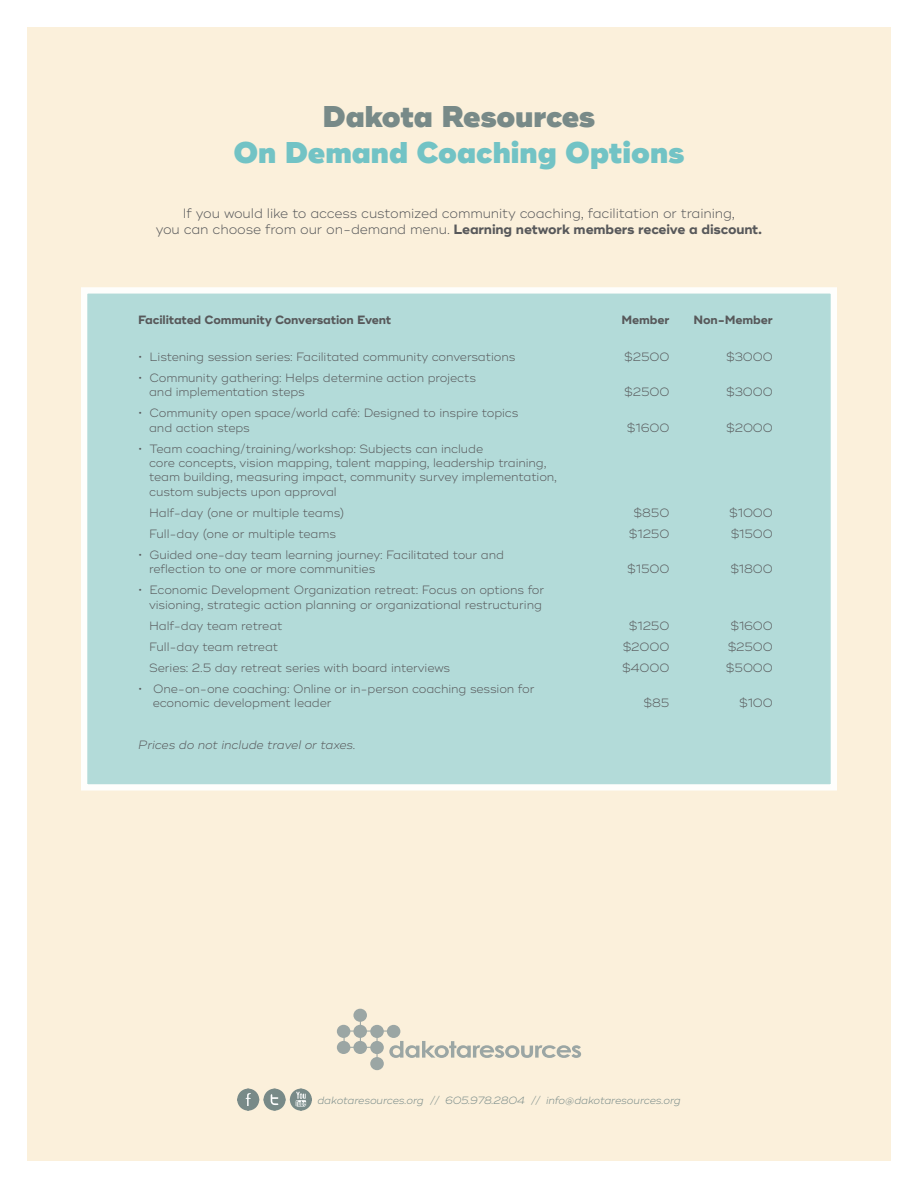
<style>
.page{position:relative;width:918px;height:1188px;background:#fff}
.page>*{position:absolute;margin:0;border:0;box-sizing:border-box;transform-origin:0 0}
.t1{font:900 30px "Ridley Grotesk";color:#72c3c5}
.t2{font:900 30px "Ridley Grotesk";letter-spacing:-.01em;color:#788a88}
.t3{font:300 13.5px/16.2px "Ridley Grotesk";letter-spacing:-.01em;color:#57585a;text-align:center}
.t4{font:300 12px/14.4px "Ridley Grotesk";letter-spacing:-.01em;color:#57585a}
.t5{font:700 12px "Ridley Grotesk";letter-spacing:-.01em;color:#57585a}
.t6{font:italic 300 12px "Ridley Grotesk";letter-spacing:-.01em;color:#57585a}
.t7{font:italic 300 10.5px "Ridley Grotesk";letter-spacing:-.02em;color:#788a88}
.s1{font-weight:700}
</style>
<div class="page">
<div style="left:27px;top:27px;width:864px;height:1134px;background:#fbf0db"></div>
<div style="left:81px;top:287px;width:756px;height:504px;background:#b3dbd9;border:6px solid #fefefc"></div>
<div style="left:353px;top:1009px;width:14px;height:13px;background:#9ba6a4;border-radius:50%"></div>
<div style="left:337px;top:1025px;width:13px;height:13px;background:#9ba6a4;border-radius:50%"></div>
<div style="left:337px;top:1041px;width:13px;height:13px;background:#9ba6a4;border-radius:50%"></div>
<div style="left:370px;top:1057px;width:14px;height:13px;background:#9ba6a4;border-radius:50%"></div>
<svg style="left:344px;top:1013px;width:237px;height:51px"></svg>
<svg style="left:237px;top:1088px;width:75px;height:23px"></svg>
<h1 class="t2" style="left:323px;top:98px;width:274px">Dakota Resources</h1>
<h1 class="t1" style="left:233px;top:134px;width:453px">On Demand Coaching Options</h1>
<p class="t3" style="left:156px;top:206px;width:608px">If you would like to access customized community coaching, facilitation or training,<br>you can choose from our on-demand menu. <span class="s1">Learning network members receive a discount.</span></p>
<p class="t5" style="left:138px;top:312px;width:254px">Facilitated Community Conversation Event</p>
<p class="t5" style="left:622px;top:312px;width:49px">Member</p>
<p class="t5" style="left:694px;top:312px;width:81px">Non-Member</p>
<p class="t4" style="left:138px;top:350px;width:379px">• Listening session series: Facilitated community conversations</p>
<p class="t4" style="left:624px;top:350px;width:47px">$2500</p>
<p class="t4" style="left:726px;top:350px;width:48px">$3000</p>
<p class="t4" style="left:149px;top:371px;width:328px;text-indent:-11px">• Community gathering: Helps determine action projects and implementation steps</p>
<p class="t4" style="left:624px;top:385px;width:47px">$2500</p>
<p class="t4" style="left:726px;top:385px;width:48px">$3000</p>
<p class="t4" style="left:149px;top:406px;width:371px;text-indent:-11px">• Community open space/world café: Designed to inspire topics and action steps</p>
<p class="t4" style="left:627px;top:421px;width:44px">$1600</p>
<p class="t4" style="left:726px;top:421px;width:48px">$2000</p>
<p class="t4" style="left:149px;top:442px;width:409px;text-indent:-11px">• Team coaching/training/workshop: Subjects can include<br>core concepts, vision mapping, talent mapping, leadership training, team building, measuring impact, community survey implementation, custom subjects upon approval</p>
<p class="t4" style="left:149px;top:506px;width:197px">Half-day (one or multiple teams)</p>
<p class="t4" style="left:634px;top:506px;width:37px">$850</p>
<p class="t4" style="left:729px;top:506px;width:45px">$1000</p>
<p class="t4" style="left:149px;top:527px;width:189px">Full-day (one or multiple teams</p>
<p class="t4" style="left:629px;top:527px;width:42px">$1250</p>
<p class="t4" style="left:731px;top:527px;width:44px">$1500</p>
<p class="t4" style="left:149px;top:548px;width:356px;text-indent:-11px">• Guided one-day team learning journey: Facilitated tour and reflection to one or more communities</p>
<p class="t4" style="left:627px;top:562px;width:44px">$1500</p>
<p class="t4" style="left:730px;top:562px;width:44px">$1800</p>
<p class="t4" style="left:138px;top:583px;width:408px;text-align:right">• Economic Development Organization retreat: Focus on options for visioning, strategic action planning or organizational restructuring</p>
<p class="t4" style="left:149px;top:619px;width:135px">Half-day team retreat</p>
<p class="t4" style="left:629px;top:619px;width:42px">$1250</p>
<p class="t4" style="left:730px;top:619px;width:44px">$1600</p>
<p class="t4" style="left:149px;top:640px;width:131px">Full-day team retreat</p>
<p class="t4" style="left:623px;top:640px;width:48px">$2000</p>
<p class="t4" style="left:728px;top:640px;width:47px">$2500</p>
<p class="t4" style="left:149px;top:661px;width:303px">Series: 2.5 day retreat series with board interviews</p>
<p class="t4" style="left:622px;top:661px;width:49px">$4000</p>
<p class="t4" style="left:726px;top:661px;width:49px">$5000</p>
<p class="t4" style="left:153px;top:682px;width:383px;text-indent:-14px">• One-on-one coaching: Online or in-person coaching session for economic development leader</p>
<p class="t4" style="left:643px;top:696px;width:27px">$85</p>
<p class="t4" style="left:739px;top:696px;width:35px">$100</p>
<p class="t6" style="left:138px;top:738px;width:219px">Prices do not include travel or taxes.</p>
<p class="t7" style="left:317px;top:1094px;width:365px">dakotaresources.org // 605.978.2804 // info@dakotaresources.org</p>
</div>
